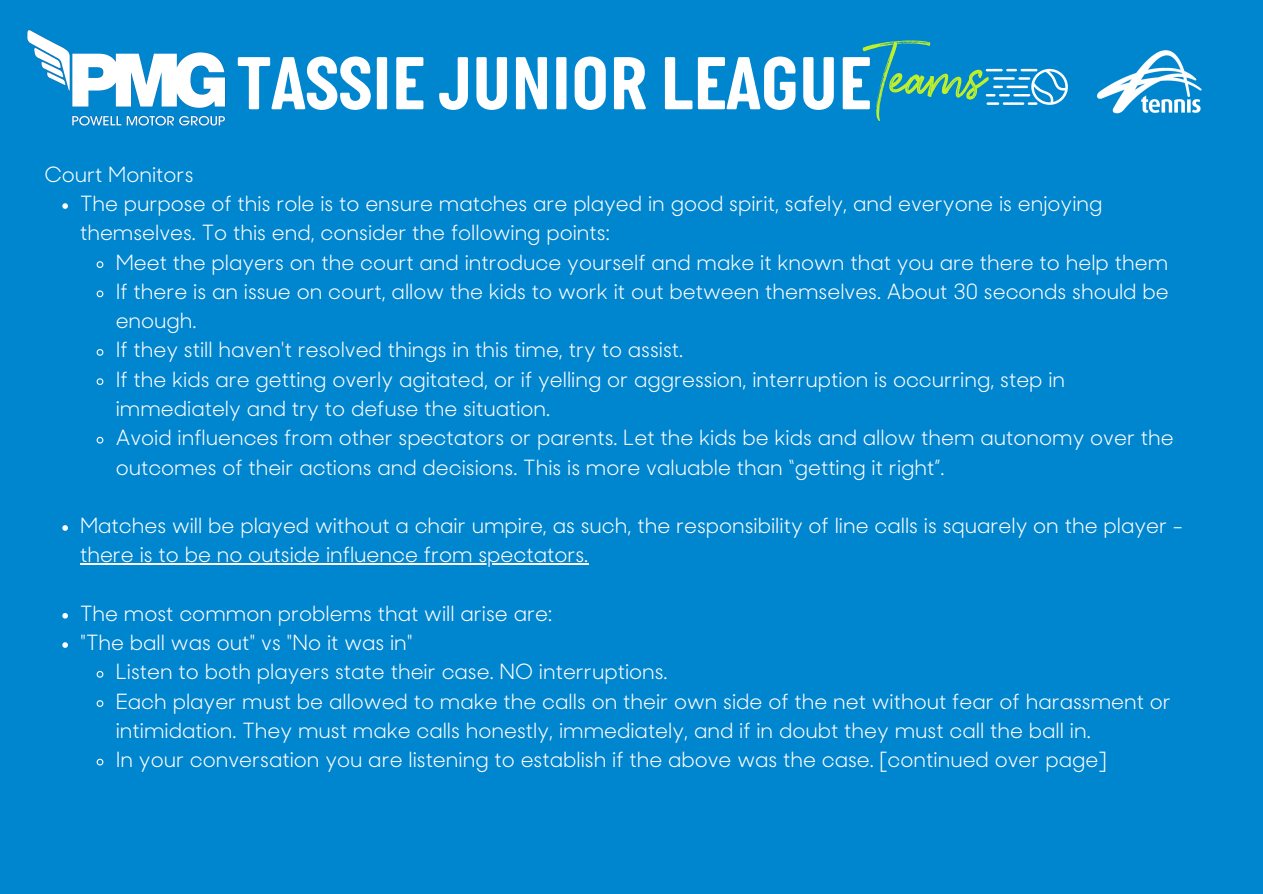
<style>
.page{position:relative;width:1263px;height:894px;background:#fff}
.page>*{position:absolute;margin:0;border:0;box-sizing:border-box;transform-origin:0 0}
.t1{font:79.2px "Brownhill Script";color:#c0f029}
.t2{font:700 76.65px "Italian Plate No 1";color:#fff}
.t3{font:21px/29.2px "Sharp Sans No 2";color:#fff}
</style>
<div class="page">
<div style="left:0;top:0;width:1263px;height:893px;background:#0085cf"></div>
<img style="left:27px;top:30px;width:199px;height:96px">
<img style="left:1096px;top:50px;width:106px;height:64px">
<svg style="left:986px;top:69px;width:82px;height:36px"></svg>
<svg style="left:62px;top:203px;width:6px;height:6px"></svg>
<svg style="left:96px;top:261px;width:8px;height:7px"></svg>
<svg style="left:96px;top:290px;width:8px;height:8px"></svg>
<svg style="left:96px;top:349px;width:8px;height:7px"></svg>
<svg style="left:96px;top:378px;width:8px;height:7px"></svg>
<svg style="left:96px;top:436px;width:8px;height:8px"></svg>
<svg style="left:62px;top:525px;width:6px;height:5px"></svg>
<hr style="left:80px;top:563px;width:508px;height:1px;background:#fff">
<svg style="left:62px;top:613px;width:6px;height:5px"></svg>
<svg style="left:62px;top:642px;width:6px;height:5px"></svg>
<svg style="left:96px;top:671px;width:8px;height:7px"></svg>
<svg style="left:96px;top:700px;width:8px;height:7px"></svg>
<svg style="left:96px;top:758px;width:8px;height:8px"></svg>
<p class="t3" style="left:44px;top:162px;width:151px">Court Monitors</p>
<p class="t1" style="left:863px;top:28px;width:126px">Teams</p>
<p class="t2" style="left:237px;top:52px;width:636px">TASSIE JUNIOR LEAGUE</p>
<p class="t3" style="left:80px;top:191px;width:1024px">The purpose of this role is to ensure matches are played in good spirit, safely, and everyone is enjoying themselves. To this end, consider the following points:</p>
<p class="t3" style="left:116px;top:250px;width:1054px">Meet the players on the court and introduce yourself and make it known that you are there to help them</p>
<p class="t3" style="left:116px;top:279px;width:1054px">If there is an issue on court, allow the kids to work it out between themselves. About 30 seconds should be enough.</p>
<p class="t3" style="left:116px;top:337px;width:569px">If they still haven't resolved things in this time, try to assist.</p>
<p class="t3" style="left:116px;top:367px;width:951px">If the kids are getting overly agitated, or if yelling or aggression, interruption is occurring, step in immediately and try to defuse the situation.</p>
<p class="t3" style="left:116px;top:425px;width:1060px">Avoid influences from other spectators or parents. Let the kids be kids and allow them autonomy over the outcomes of their actions and decisions. This is more valuable than “getting it right”.</p>
<p class="t3" style="left:80px;top:513px;width:1104px">Matches will be played without a chair umpire, as such, the responsibility of line calls is squarely on the player - there is to be no outside influence from spectators.</p>
<p class="t3" style="left:80px;top:600px;width:473px">The most common problems that will arise are:</p>
<p class="t3" style="left:80px;top:630px;width:334px">"The ball was out" vs "No it was in"</p>
<p class="t3" style="left:116px;top:659px;width:553px">Listen to both players state their case. NO interruptions.</p>
<p class="t3" style="left:116px;top:688px;width:1057px">Each player must be allowed to make the calls on their own side of the net without fear of harassment or intimidation. They must make calls honestly, immediately, and if in doubt they must call the ball in.</p>
<p class="t3" style="left:116px;top:747px;width:992px">In your conversation you are listening to establish if the above was the case. [continued over page]</p>
</div>
